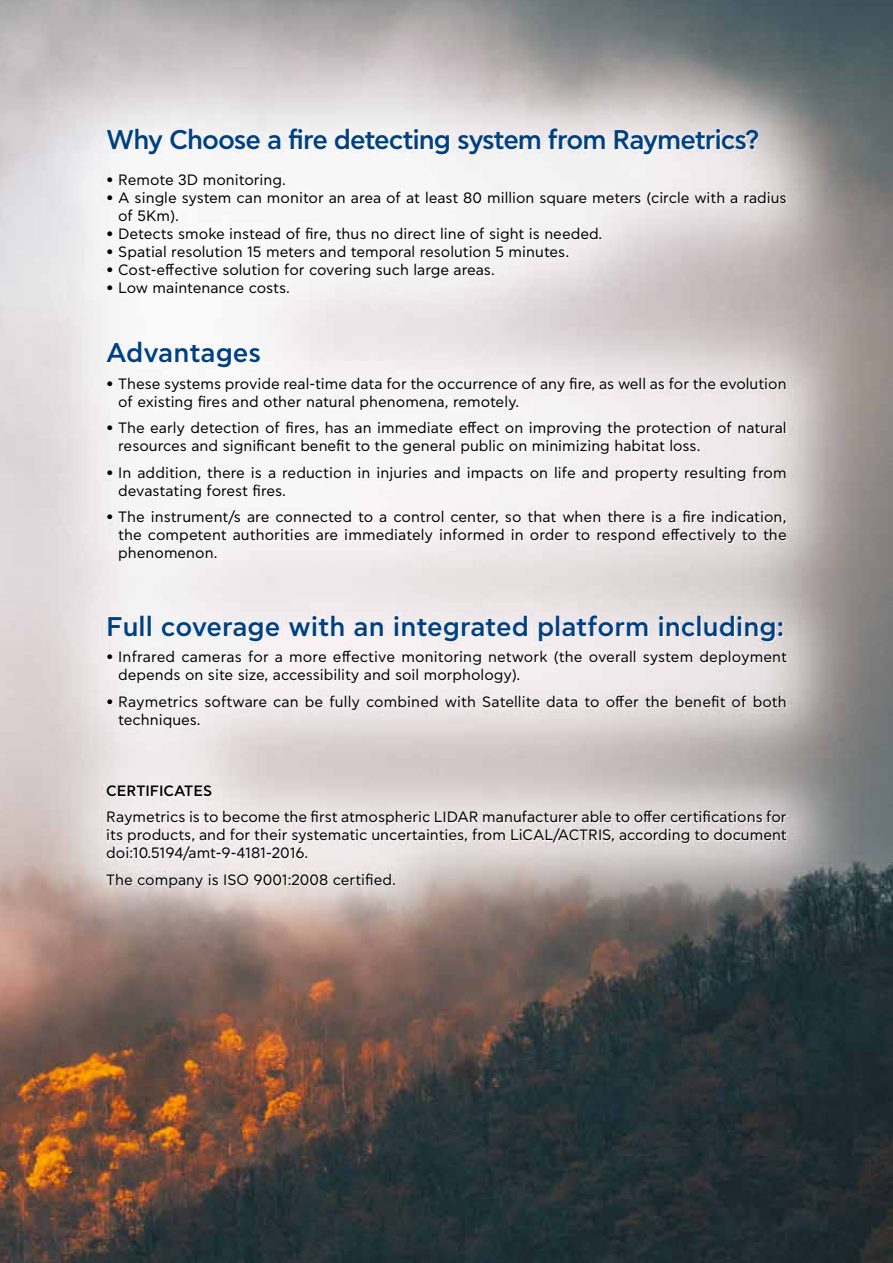
<style>
.page{position:relative;width:893px;height:1263px;background:#fff}
.page>*{position:absolute;margin:0;border:0;box-sizing:border-box;transform-origin:0 0}
.t1{font:500 27px "CF Asty Std";letter-spacing:-.01em;color:#004082}
.t2{font:500 27px "CF Asty Std";letter-spacing:-.04em;color:#004082}
.t3{font:15px/18px "CF Asty Std";color:#000}
.t4{font:500 15px "CF Asty Std";color:#000}
</style>
<div class="page">
<img style="left:0;top:0;width:893px;height:1263px">
<h1 class="t2" style="left:106px;top:124px;width:655px">Why Choose a fire detecting system from Raymetrics?</h1>
<p class="t3" style="left:106px;top:171px;width:181px">• Remote 3D monitoring.</p>
<p class="t3" style="left:118px;top:189px;width:670px;text-indent:-12px">• A single system can monitor an area of at least 80 million square meters (circle with a radius of 5Km).</p>
<p class="t3" style="left:106px;top:225px;width:498px">• Detects smoke instead of fire, thus no direct line of sight is needed.</p>
<p class="t3" style="left:106px;top:243px;width:464px">• Spatial resolution 15 meters and temporal resolution 5 minutes.</p>
<p class="t3" style="left:106px;top:261px;width:390px">• Cost-effective solution for covering such large areas.</p>
<p class="t3" style="left:106px;top:279px;width:185px">• Low maintenance costs.</p>
<h1 class="t1" style="left:106px;top:338px;width:156px">Advantages</h1>
<p class="t3" style="left:118px;top:375px;width:670px;text-indent:-12px">• These systems provide real-time data for the occurrence of any fire, as well as for the evolution of existing fires and other natural phenomena, remotely.</p>
<p class="t3" style="left:118px;top:420px;width:670px;text-indent:-12px">• Τhe early detection of fires, has an immediate effect on improving the protection of natural resources and significant benefit to the general public on minimizing habitat loss.</p>
<p class="t3" style="left:118px;top:464px;width:670px;text-indent:-12px">• In addition, there is a reduction in injuries and impacts on life and property resulting from devastating forest fires.</p>
<p class="t3" style="left:118px;top:509px;width:670px;text-align:justify;text-indent:-12px">• The instrument/s are connected to a control center, so that when there is a fire indication, the competent authorities are immediately informed in order to respond effectively to the phenomenon.</p>
<h1 class="t1" style="left:106px;top:611px;width:679px">Full coverage with an integrated platform including:</h1>
<p class="t3" style="left:118px;top:649px;width:670px;text-indent:-12px">• Infrared cameras for a more effective monitoring network (the overall system deployment depends on site size, accessibility and soil morphology).</p>
<p class="t3" style="left:118px;top:693px;width:670px;text-indent:-12px">• Raymetrics software can be fully combined with Satellite data to offer the benefit of both techniques.</p>
<p class="t4" style="left:106px;top:782px;width:107px">CERTIFICATES</p>
<p class="t3" style="left:106px;top:809px;width:682px;text-align:justify">Raymetrics is to become the first atmospheric LIDAR manufacturer able to offer certifications for its products, and for their systematic uncertainties, from LiCAL/ACTRIS, according to document doi:10.5194/amt-9-4181-2016.</p>
<p class="t3" style="left:106px;top:871px;width:291px">The company is ISO 9001:2008 certified.</p>
</div>
